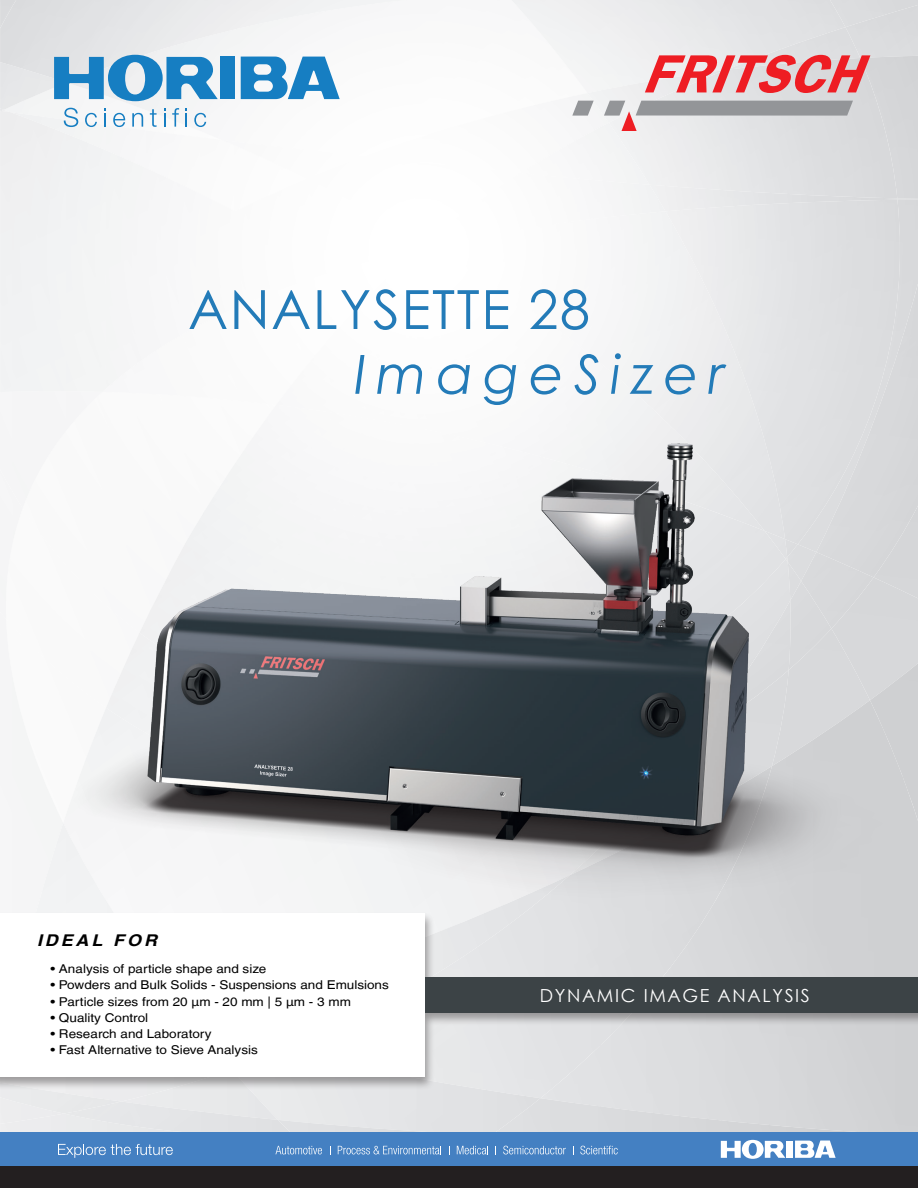
<style>
.page{position:relative;width:918px;height:1188px;background:#fff}
.page>*{position:absolute;margin:0;border:0;box-sizing:border-box;transform-origin:0 0}
.t1{font:54px "Century Gothic";letter-spacing:.03em;color:#237bb8}
.t2{font:italic 54px "Century Gothic";letter-spacing:.18em;color:#237bb8}
.t3{font:18px "Century Gothic";letter-spacing:.09em;color:#fff}
.t4{font:italic 700 16.2px "Helvetica LT";letter-spacing:.16em;color:#000;scale:1.11 1}
.t5{font:12.15px "Helvetica LT";color:#000;scale:1.11 1}
</style>
<div class="page">
<div style="left:907px;top:663px;width:11px;height:158px;background:#cfd0d2"></div>
<div style="left:121px;top:1091px;width:157px;height:10px;background:#e9eaeb"></div>
<div style="left:491px;top:1098px;width:423px;height:34px;background:#d9dadc"></div>
<div style="left:64px;top:1101px;width:229px;height:31px;background:#e6e7e9"></div>
<div style="left:845px;top:5px;width:73px;height:51px;background:#dbdcde"></div>
<div style="left:900px;top:283px;width:18px;height:294px;background:#d6d7d9"></div>
<img style="left:67px;top:83px;width:273px;height:27px">
<img style="left:0;top:0;width:400px;height:83px">
<div style="left:726px;top:27px;width:134px;height:28px;background:#e1e2e4"></div>
<svg style="left:0;top:108px;width:4px;height:4px"></svg>
<img style="left:650px;top:185px;width:247px;height:26px">
<svg style="left:645px;top:55px;width:225px;height:38px;background:#e78286"></svg>
<svg style="left:572px;top:101px;width:22px;height:15px"></svg>
<svg style="left:604px;top:101px;width:249px;height:30px;background:#c0bec0"></svg>
<div style="left:0;top:1132px;width:918px;height:56px;background:#4480c2"></div>
<div style="left:0;top:1166px;width:918px;height:22px;background:#231f20"></div>
<svg style="left:58px;top:1144px;width:115px;height:14px"></svg>
<svg style="left:275px;top:1146px;width:47px;height:8px"></svg>
<svg style="left:338px;top:1146px;width:103px;height:8px"></svg>
<svg style="left:457px;top:1146px;width:31px;height:8px"></svg>
<svg style="left:503px;top:1146px;width:63px;height:8px"></svg>
<svg style="left:580px;top:1146px;width:38px;height:8px"></svg>
<div style="left:786px;top:1141px;width:7px;height:17px;background:#fff"></div>
<svg style="left:795px;top:1141px;width:41px;height:17px"></svg>
<svg style="left:721px;top:1140px;width:64px;height:19px"></svg>
<div style="left:0;top:911px;width:918px;height:180px;background:#231f20;opacity:.4"></div>
<div style="left:351px;top:978px;width:567px;height:35px;background:#3c4346"></div>
<div style="left:0;top:913px;width:425px;height:164px;background:#fff"></div>
<div style="left:220px;top:57px;width:15px;height:42px;background:#167ec2"></div>
<svg style="left:54px;top:55px;width:164px;height:46px"></svg>
<svg style="left:241px;top:57px;width:99px;height:42px"></svg>
<svg style="left:64px;top:108px;width:14px;height:19px"></svg>
<svg style="left:85px;top:113px;width:12px;height:14px"></svg>
<svg style="left:104px;top:108px;width:2px;height:19px"></svg>
<svg style="left:113px;top:113px;width:12px;height:14px"></svg>
<svg style="left:132px;top:113px;width:11px;height:14px"></svg>
<svg style="left:150px;top:109px;width:7px;height:18px"></svg>
<svg style="left:164px;top:108px;width:2px;height:19px"></svg>
<svg style="left:172px;top:108px;width:7px;height:19px"></svg>
<svg style="left:185px;top:108px;width:2px;height:19px"></svg>
<svg style="left:194px;top:113px;width:12px;height:14px"></svg>
<img style="left:14px;top:385px;width:893px;height:557px">
<p class="t1" style="left:188px;top:272px;width:403px">ANALYSETTE 28</p>
<p class="t2" style="left:354px;top:337px;width:372px">ImageSizer</p>
<p class="t4" style="left:37px;top:931px;width:110px">IDEAL FOR</p>
<p class="t5" style="left:51px;top:962px;width:196px">• Analysis of particle shape and size</p>
<p class="t5" style="left:51px;top:978px;width:306px">• Powders and Bulk Solids - Suspensions and Emulsions</p>
<p class="t5" style="left:51px;top:994px;width:272px">• Particle sizes from 20 µm - 20 mm | 5 µm - 3 mm</p>
<p class="t5" style="left:51px;top:1011px;width:90px">• Quality Control</p>
<p class="t5" style="left:51px;top:1027px;width:147px">• Research and Laboratory</p>
<p class="t5" style="left:51px;top:1043px;width:188px">• Fast Alternative to Sieve Analysis</p>
<p class="t3" style="left:540px;top:983px;width:272px">DYNAMIC IMAGE ANALYSIS</p>
</div>
